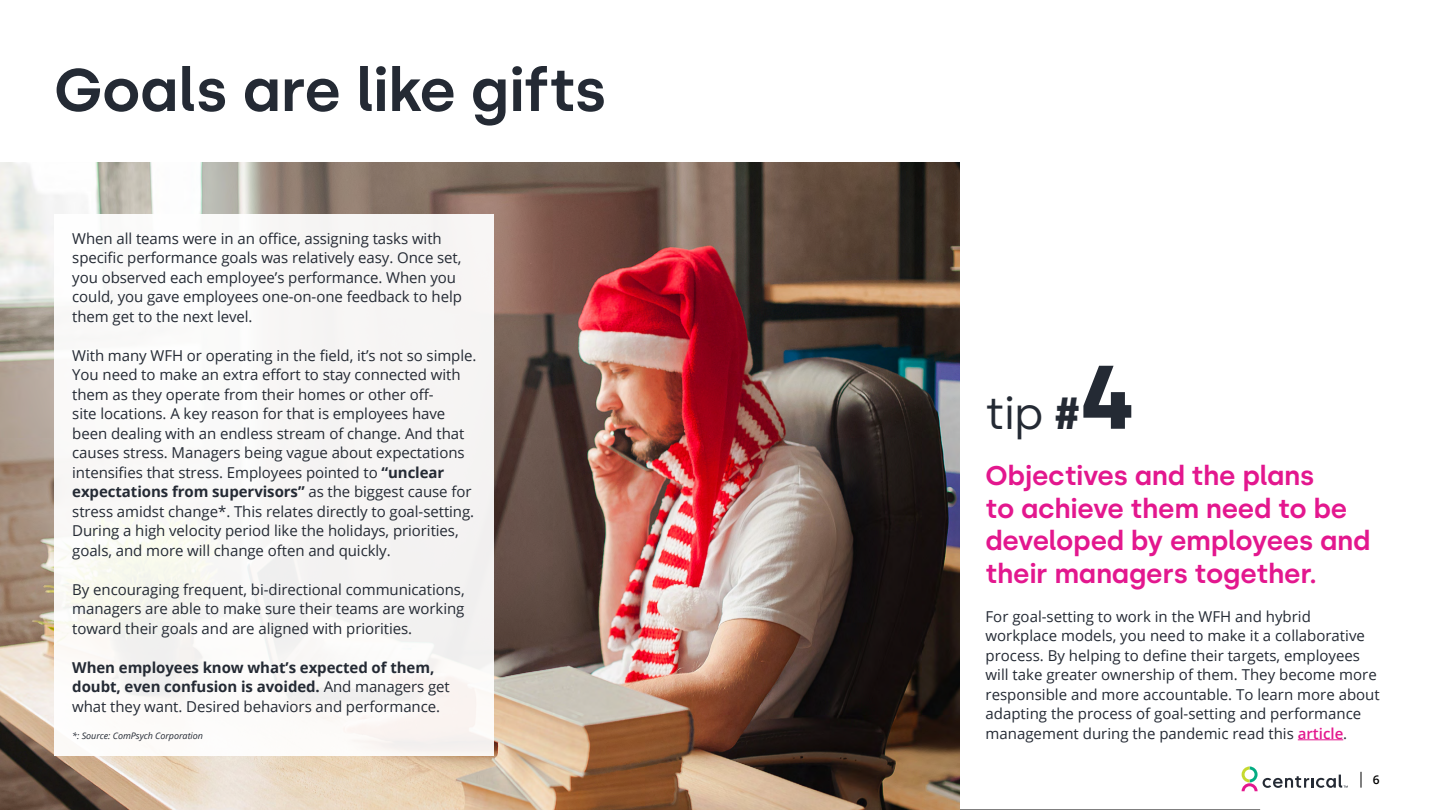
<style>
.page{position:relative;width:1440px;height:810px;background:#fff}
.page>*{position:absolute;margin:0;border:0;box-sizing:border-box;transform-origin:0 0}
.t1{font:600 60px "Silka";letter-spacing:-.01em;color:#242a34}
.t2{font:45px "Silka";color:#242a34}
.t3{font:600 27px/32.4px "Silka";letter-spacing:-.01em;color:#e3178e}
.t4{font:15px/19.5px "Open Sans";letter-spacing:-.005em;color:#242a34}
.t5{font:700 15px/19.5px "Open Sans";letter-spacing:-.005em;color:#242a34}
.t6{font:600 12px "Open Sans";color:#000}
.t7{font:italic 9px "Open Sans";letter-spacing:-.005em;color:#242a34}
.s1{font-weight:700}
.s2{font-weight:400}
.s3{font-weight:700;font-size:90px}
.s4{font-weight:600;color:#e3178e}
</style>
<div class="page">
<hr style="left:180px;top:809px;width:1080px;height:1px;background:#000">
<svg style="left:1360px;top:772px;width:1px;height:16px"></svg>
<svg style="left:1241px;top:767px;width:106px;height:24px"></svg>
<img style="left:0;top:162px;width:960px;height:648px">
<hr style="left:1297px;top:739px;width:46px;height:1px;background:#e3178e">
<div style="left:54px;top:215px;width:439px;height:541px;background:#f8f6f5"></div>
<h1 class="t1" style="left:54px;top:54px;width:554px">Goals are like gifts</h1>
<p class="t4" style="left:72px;top:228px;width:391px">When all teams were in an office, assigning tasks with specific performance goals was relatively easy. Once set, you observed each employee’s performance. When you could, you gave employees one-on-one feedback to help them get to the next level.</p>
<p class="t4" style="left:72px;top:345px;width:406px">With many WFH or operating in the field, it’s not so simple.<br>You need to make an extra effort to stay connected with them as they operate from their homes or other off-<br>site locations. A key reason for that is employees have been dealing with an endless stream of change. And that causes stress. Managers being vague about expectations intensifies that stress. Employees pointed to <span class="s1">“unclear expectations from supervisors”</span> as the biggest cause for stress amidst change*. This relates directly to goal-setting.<br>During a high velocity period like the holidays, priorities, goals, and more will change often and quickly.</p>
<p class="t4" style="left:72px;top:579px;width:394px;text-align:justify">By encouraging frequent, bi-directional communications, managers are able to make sure their teams are working toward their goals and are aligned with priorities.</p>
<p class="t5" style="left:72px;top:657px;width:379px">When employees know what’s expected of them, doubt, even confusion is avoided. <span class="s2">And managers get what they want. Desired behaviors and performance.</span></p>
<p class="t7" style="left:72px;top:729px;width:132px">*: Source: ComPsych Corporation</p>
<h2 class="t2" style="left:985px;top:386px;width:152px">tip <span class="s1">#</span><span class="s3">4</span></h2>
<h3 class="t3" style="left:985px;top:460px;width:386px">Objectives and the plans<br>to achieve them need to be developed by employees and their managers together.</h3>
<p class="t4" style="left:985px;top:606px;width:396px">For goal-setting to work in the WFH and hybrid workplace models, you need to make it a collaborative process. By helping to define their targets, employees will take greater ownership of them. They become more responsible and more accountable. To learn more about adapting the process of goal-setting and performance management during the pandemic read this <span class="s4">article</span>.</p>
<p class="t6" style="left:1373px;top:772px;width:8px">6</p>
</div>
